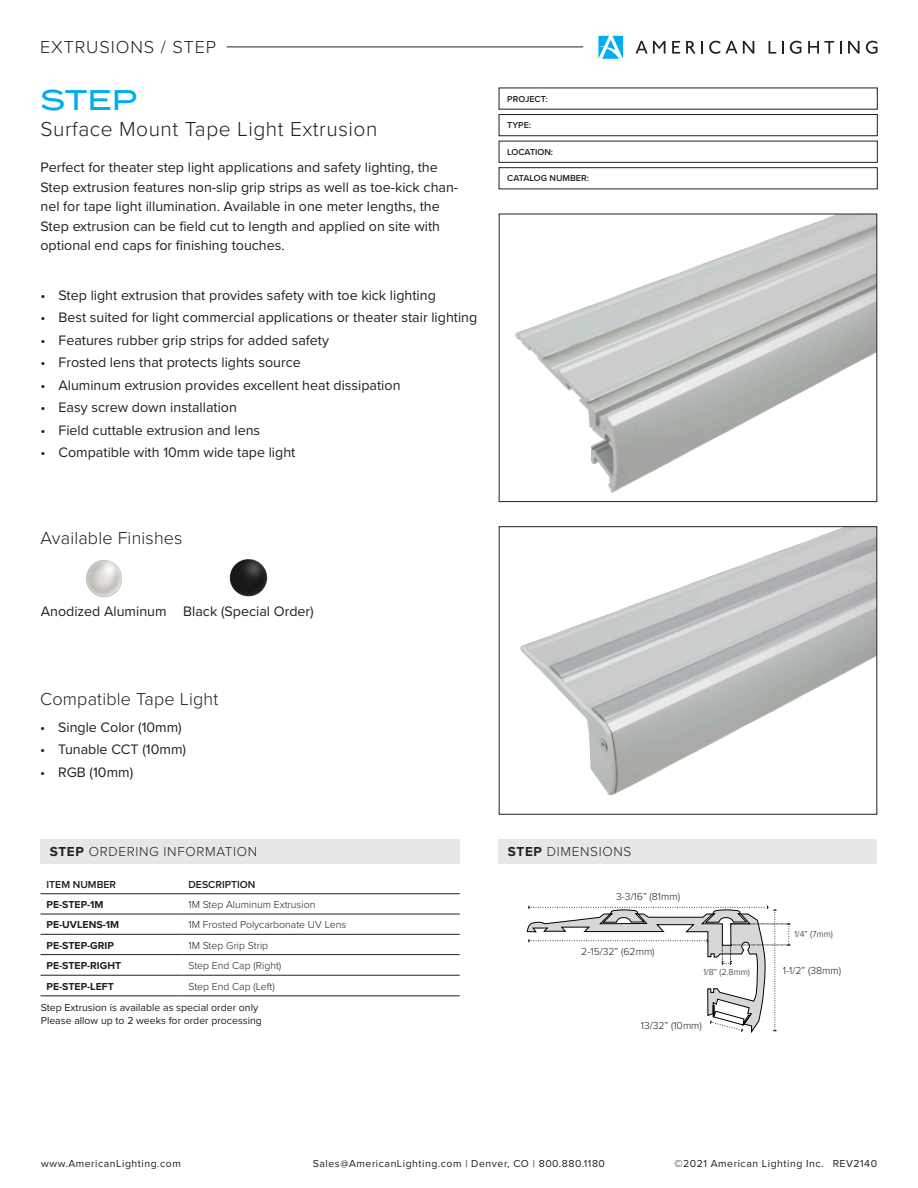
<style>
.page{position:relative;width:918px;height:1188px;background:#fff}
.page>*{position:absolute;margin:0;border:0;box-sizing:border-box;transform-origin:0 0}
.t1{font:500 28.5px "Termina";color:#00aeef}
.t2{font:300 21px "Proxima Nova";letter-spacing:.025em;color:#231f20}
.t3{font:300 18px "Proxima Nova";letter-spacing:.01em;color:#231f20}
.t4{font:300 18px "Proxima Nova";letter-spacing:.05em;color:#231f20}
.t5{font:14.25px/19.5px "Proxima Nova";color:#231f20}
.t6{font:300 13.5px "Proxima Nova";letter-spacing:.05em;color:#231f20}
.t7{font:300 10.5px "Proxima Nova";color:#231f20}
.t8{font:10.5px "Proxima Nova";letter-spacing:.05em;color:#231f20}
.t9{font:10.5px/12.6px "Proxima Nova";color:#231f20}
.t10{font:700 10.5px "Proxima Nova";color:#231f20}
.t11{font:600 10.5px "Proxima Nova";color:#231f20}
.t12{font:600 9px "Proxima Nova";color:#231f20}
.t13{font:300 9px "Proxima Nova";color:#231f20}
.s1{font-weight:700}
</style>
<div class="page">
<svg style="left:598px;top:36px;width:25px;height:23px"></svg>
<svg style="left:636px;top:41px;width:30px;height:13px"></svg>
<svg style="left:672px;top:41px;width:8px;height:13px"></svg>
<svg style="left:686px;top:41px;width:17px;height:13px"></svg>
<svg style="left:709px;top:41px;width:45px;height:13px"></svg>
<svg style="left:769px;top:41px;width:7px;height:13px"></svg>
<svg style="left:782px;top:41px;width:2px;height:13px"></svg>
<svg style="left:790px;top:41px;width:11px;height:13px"></svg>
<svg style="left:808px;top:41px;width:26px;height:13px"></svg>
<svg style="left:840px;top:41px;width:1px;height:13px"></svg>
<svg style="left:848px;top:41px;width:12px;height:13px"></svg>
<svg style="left:866px;top:41px;width:12px;height:13px"></svg>
<hr style="left:227px;top:47px;width:356px;height:1px;background:#231f20">
<div style="left:499px;top:114px;width:379px;height:22px;border:1px solid #231f20"></div>
<div style="left:499px;top:141px;width:379px;height:22px;border:1px solid #231f20"></div>
<div style="left:499px;top:167px;width:379px;height:22px;border:1px solid #231f20"></div>
<img style="left:515px;top:216px;width:360px;height:277px">
<div style="left:499px;top:214px;width:378px;height:288px;border:1px solid #231f20"></div>
<img style="left:520px;top:528px;width:355px;height:268px">
<div style="left:499px;top:526px;width:378px;height:288px;border:1px solid #231f20"></div>
<img style="left:86px;top:560px;width:36px;height:37px">
<div style="left:40px;top:839px;width:420px;height:25px;background:#e6e7e9"></div>
<hr style="left:40px;top:893px;width:143px;height:1px;background:#231f20">
<hr style="left:183px;top:893px;width:277px;height:1px;background:#231f20">
<hr style="left:40px;top:914px;width:143px;height:1px;background:#231f20">
<hr style="left:183px;top:914px;width:277px;height:1px;background:#231f20">
<hr style="left:40px;top:934px;width:143px;height:1px;background:#231f20">
<hr style="left:183px;top:934px;width:277px;height:1px;background:#231f20">
<hr style="left:40px;top:954px;width:143px;height:1px;background:#231f20">
<hr style="left:183px;top:954px;width:277px;height:1px;background:#231f20">
<hr style="left:40px;top:975px;width:143px;height:1px;background:#231f20">
<hr style="left:183px;top:975px;width:277px;height:1px;background:#231f20">
<hr style="left:40px;top:996px;width:143px;height:1px;background:#231f20">
<hr style="left:183px;top:996px;width:277px;height:1px;background:#231f20">
<div style="left:499px;top:839px;width:378px;height:25px;background:#e6e7e9"></div>
<svg style="left:527px;top:906px;width:264px;height:127px"></svg>
<img style="left:230px;top:559px;width:37px;height:37px">
<p class="t4" style="left:40px;top:34px;width:178px">EXTRUSIONS / STEP</p>
<p class="t1" style="left:40px;top:79px;width:98px">STEP</p>
<p class="t2" style="left:40px;top:113px;width:338px">Surface Mount Tape Light Extrusion</p>
<p class="t5" style="left:40px;top:157px;width:419px">Perfect for theater step light applications and safety lighting, the Step extrusion features non-slip grip strips as well as toe-kick chan&shy;nel for tape light illumination. Available in one meter lengths, the Step extrusion can be field cut to length and applied on site with optional end caps for finishing touches.</p>
<p class="t5" style="left:40px;top:284px;width:397px">• Step light extrusion that provides safety with toe kick lighting</p>
<p class="t5" style="left:40px;top:307px;width:438px">• Best suited for light commercial applications or theater stair lighting</p>
<p class="t5" style="left:40px;top:329px;width:290px">• Features rubber grip strips for added safety</p>
<p class="t5" style="left:40px;top:352px;width:262px">• Frosted lens that protects lights source</p>
<p class="t5" style="left:40px;top:374px;width:362px">• Aluminum extrusion provides excellent heat dissipation</p>
<p class="t5" style="left:40px;top:397px;width:198px">• Easy screw down installation</p>
<p class="t5" style="left:40px;top:419px;width:221px">• Field cuttable extrusion and lens</p>
<p class="t5" style="left:40px;top:442px;width:256px">• Compatible with 10mm wide tape light</p>
<p class="t3" style="left:40px;top:525px;width:144px">Available Finishes</p>
<p class="t5" style="left:41px;top:601px;width:127px">Anodized Aluminum</p>
<p class="t5" style="left:183px;top:600px;width:132px">Black (Special Order)</p>
<p class="t3" style="left:40px;top:686px;width:180px">Compatible Tape Light</p>
<p class="t5" style="left:40px;top:717px;width:143px">• Single Color (10mm)</p>
<p class="t5" style="left:40px;top:739px;width:147px">• Tunable CCT (10mm)</p>
<p class="t5" style="left:40px;top:762px;width:95px">• RGB (10mm)</p>
<p class="t6" style="left:50px;top:842px;width:209px"><span class="s1">STEP</span> ORDERING INFORMATION</p>
<p class="t11" style="left:46px;top:876px;width:71px">ITEM NUMBER</p>
<p class="t11" style="left:189px;top:876px;width:68px">DESCRIPTION</p>
<p class="t10" style="left:46px;top:897px;width:58px">PE-STEP-1M</p>
<p class="t7" style="left:189px;top:897px;width:128px">1M Step Aluminum Extrusion</p>
<p class="t10" style="left:46px;top:917px;width:74px">PE-UVLENS-1M</p>
<p class="t7" style="left:189px;top:917px;width:159px">1M Frosted Polycarbonate UV Lens</p>
<p class="t10" style="left:46px;top:937px;width:69px">PE-STEP-GRIP</p>
<p class="t7" style="left:189px;top:937px;width:81px">1M Step Grip Strip</p>
<p class="t10" style="left:46px;top:958px;width:76px">PE-STEP-RIGHT</p>
<p class="t7" style="left:189px;top:958px;width:94px">Step End Cap (Right)</p>
<p class="t10" style="left:46px;top:978px;width:69px">PE-STEP-LEFT</p>
<p class="t7" style="left:189px;top:978px;width:88px">Step End Cap (Left)</p>
<p class="t9" style="left:41px;top:1001px;width:223px">Step Extrusion is available as special order only<br>Please allow up to 2 weeks for order processing</p>
<p class="t12" style="left:507px;top:92px;width:42px">PROJECT:</p>
<p class="t12" style="left:507px;top:118px;width:25px">TYPE:</p>
<p class="t12" style="left:507px;top:145px;width:47px">LOCATION:</p>
<p class="t12" style="left:507px;top:172px;width:83px">CATALOG NUMBER:</p>
<p class="t6" style="left:508px;top:842px;width:125px"><span class="s1">STEP</span> DIMENSIONS</p>
<p class="t7" style="left:616px;top:888px;width:65px">3-3/16” (81mm)</p>
<p class="t7" style="left:581px;top:944px;width:75px">2-15/32” (62mm)</p>
<p class="t13" style="left:703px;top:965px;width:48px">1/8” (2.8mm)</p>
<p class="t7" style="left:641px;top:1018px;width:63px">13/32” (10mm)</p>
<p class="t13" style="left:794px;top:927px;width:40px">1/4” (7mm)</p>
<p class="t7" style="left:783px;top:963px;width:60px">1-1/2” (38mm)</p>
<p class="t8" style="left:41px;top:1156px;width:141px">www.AmericanLighting.com</p>
<p class="t8" style="left:313px;top:1156px;width:294px">Sales@AmericanLighting.com | Denver, CO | 800.880.1180</p>
<p class="t8" style="left:675px;top:1156px;width:204px">©2021 American Lighting Inc. REV2140</p>
</div>
